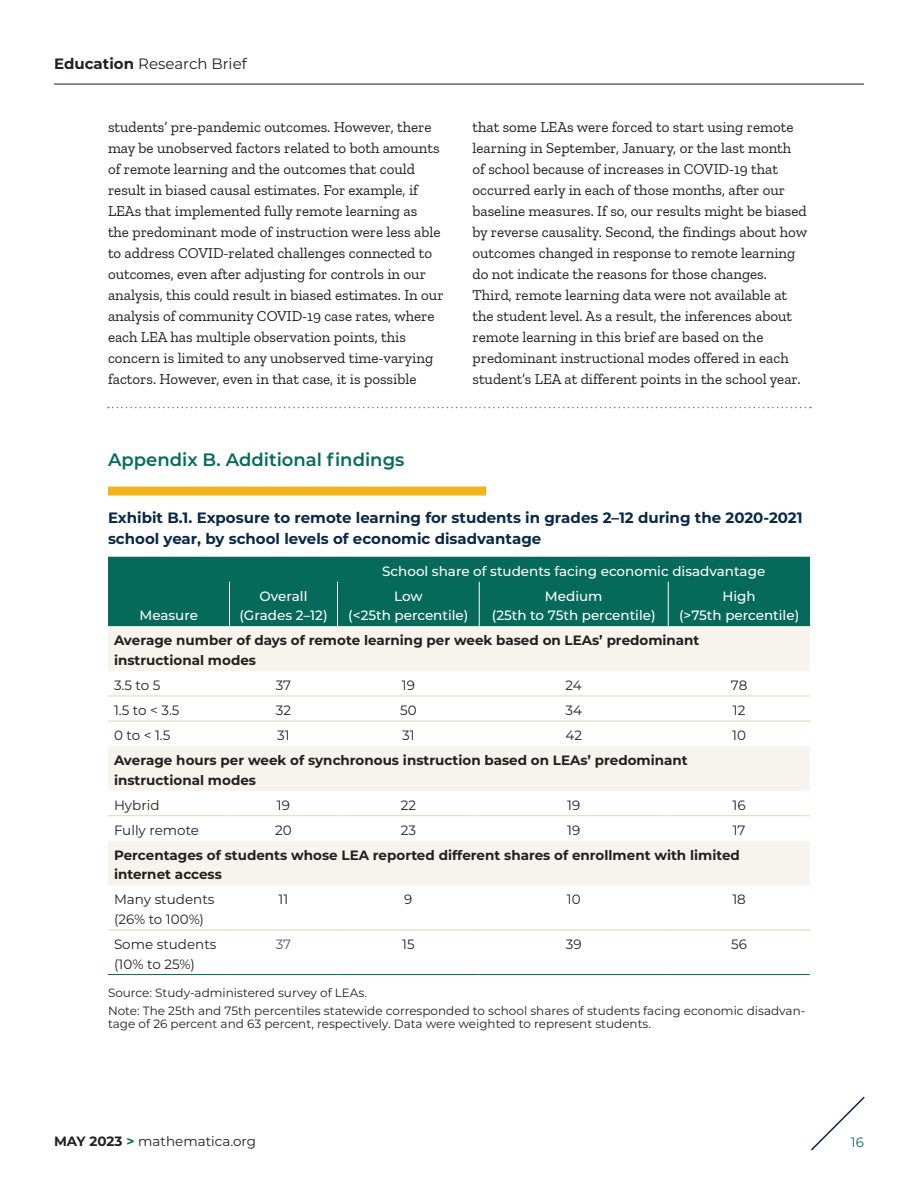
<style>
.page{position:relative;width:918px;height:1188px;background:#fff}
.page>*{position:absolute;margin:0;border:0;box-sizing:border-box;transform-origin:0 0}
.t1{font:600 18px "Montserrat";color:#046b5c}
.t2{font:15px/21px "Zilla Slab";color:#231f20}
.t3{font:700 15px/21px "Montserrat";color:#082848}
.t4{font:15px "Montserrat";color:#231f20}
.t5{font:700 13.5px/19.5px "Montserrat";color:#231f20}
.t6{font:13.5px/19.5px "Montserrat";color:#231f20}
.t7{font:500 13.5px/19.5px "Montserrat";color:#fff;text-align:center}
.t8{font:13.5px "Montserrat";color:#066a5b}
.t9{font:13.5px "Montserrat";color:#57585a}
.t10{font:12px/18px "Montserrat";color:#231f20}
.s1{font-weight:700}
.s2{font-weight:700;color:#066a5b}
</style>
<div class="page">
<svg style="left:811px;top:1096px;width:54px;height:55px"></svg>
<hr style="left:54px;top:84px;width:810px;height:1px;background:#231f20">
<div style="left:108px;top:557px;width:702px;height:69px;background:#066a5b"></div>
<svg style="left:108px;top:626px;width:702px;height:259px;fill:#f7f4ed"></svg>
<hr style="left:229px;top:582px;width:1px;height:44px;background:#fff">
<hr style="left:337px;top:582px;width:1px;height:44px;background:#fff">
<hr style="left:479px;top:582px;width:1px;height:44px;background:#fff">
<hr style="left:668px;top:582px;width:1px;height:44px;background:#fff">
<hr style="left:108px;top:696px;width:122px;height:1px;background:#dfd3b4">
<hr style="left:230px;top:696px;width:108px;height:1px;background:#dfd3b4">
<hr style="left:338px;top:696px;width:141px;height:1px;background:#dfd3b4">
<hr style="left:479px;top:696px;width:189px;height:1px;background:#dfd3b4">
<hr style="left:668px;top:696px;width:142px;height:1px;background:#dfd3b4">
<hr style="left:108px;top:721px;width:122px;height:1px;background:#dfd3b4">
<hr style="left:230px;top:721px;width:108px;height:1px;background:#dfd3b4">
<hr style="left:338px;top:721px;width:141px;height:1px;background:#dfd3b4">
<hr style="left:479px;top:721px;width:189px;height:1px;background:#dfd3b4">
<hr style="left:668px;top:721px;width:142px;height:1px;background:#dfd3b4">
<hr style="left:108px;top:815px;width:122px;height:1px;background:#dfd3b4">
<hr style="left:230px;top:815px;width:108px;height:1px;background:#dfd3b4">
<hr style="left:338px;top:815px;width:141px;height:1px;background:#dfd3b4">
<hr style="left:479px;top:815px;width:189px;height:1px;background:#dfd3b4">
<hr style="left:668px;top:815px;width:142px;height:1px;background:#dfd3b4">
<hr style="left:108px;top:930px;width:122px;height:1px;background:#dfd3b4">
<hr style="left:230px;top:930px;width:108px;height:1px;background:#dfd3b4">
<hr style="left:338px;top:930px;width:141px;height:1px;background:#dfd3b4">
<hr style="left:479px;top:930px;width:189px;height:1px;background:#dfd3b4">
<hr style="left:668px;top:930px;width:142px;height:1px;background:#dfd3b4">
<hr style="left:108px;top:974px;width:122px;height:1px;background:#066a5b">
<hr style="left:230px;top:974px;width:108px;height:1px;background:#066a5b">
<hr style="left:338px;top:974px;width:141px;height:1px;background:#066a5b">
<hr style="left:479px;top:974px;width:189px;height:1px;background:#066a5b">
<hr style="left:668px;top:974px;width:142px;height:1px;background:#066a5b">
<div style="left:108px;top:487px;width:378px;height:9px;background:#f1b41c"></div>
<svg style="left:108px;top:407px;width:703px;height:1px"></svg>
<p class="t4" style="left:54px;top:53px;width:194px"><span class="s1">Education</span> Research Brief</p>
<p class="t2" style="left:108px;top:116px;width:337px">students’ pre-pandemic outcomes. However, there may be unobserved factors related to both amounts of remote learning and the outcomes that could result in biased causal estimates. For example, if LEAs that implemented fully remote learning as<br>the predominant mode of instruction were less able to address COVID-related challenges connected to outcomes, even after adjusting for controls in our analysis, this could result in biased estimates. In our analysis of community COVID-19 case rates, where each LEA has multiple observation points, this concern is limited to any unobserved time-varying factors. However, even in that case, it is possible</p>
<p class="t2" style="left:472px;top:116px;width:336px">that some LEAs were forced to start using remote learning in September, January, or the last month of school because of increases in COVID-19 that occurred early in each of those months, after our baseline measures. If so, our results might be biased by reverse causality. Second, the findings about how outcomes changed in response to remote learning do not indicate the reasons for those changes.<br>Third, remote learning data were not available at the student level. As a result, the inferences about remote learning in this brief are based on the predominant instructional modes offered in each student’s LEA at different points in the school year.</p>
<h2 class="t1" style="left:108px;top:446px;width:298px">Appendix B. Additional findings</h2>
<p class="t3" style="left:108px;top:506px;width:696px">Exhibit B.1. Exposure to remote learning for students in grades 2–12 during the 2020-2021 school year, by school levels of economic disadvantage</p>
<p class="t7" style="left:382px;top:561px;width:385px">School share of students facing economic disadvantage</p>
<p class="t7" style="left:239px;top:586px;width:90px">Overall (Grades 2–12)</p>
<p class="t7" style="left:348px;top:586px;width:122px">Low<br>(&lt;25th percentile)</p>
<p class="t7" style="left:492px;top:586px;width:165px">Medium<br>(25th to 75th percentile)</p>
<p class="t7" style="left:679px;top:586px;width:122px">High<br>(&gt;75th percentile)</p>
<p class="t5" style="left:114px;top:630px;width:587px">Average number of days of remote learning per week based on LEAs’ predominant instructional modes</p>
<p class="t6" style="left:114px;top:675px;width:48px">3.5 to 5</p>
<p class="t6" style="left:276px;top:675px;width:17px">37</p>
<p class="t6" style="left:402px;top:675px;width:15px">19</p>
<p class="t6" style="left:566px;top:675px;width:18px">24</p>
<p class="t6" style="left:731px;top:675px;width:18px">78</p>
<p class="t6" style="left:114px;top:700px;width:67px">1.5 to &lt; 3.5</p>
<p class="t6" style="left:276px;top:700px;width:17px">32</p>
<p class="t6" style="left:400px;top:700px;width:18px">50</p>
<p class="t6" style="left:565px;top:700px;width:18px">34</p>
<p class="t6" style="left:733px;top:700px;width:14px">12</p>
<p class="t6" style="left:114px;top:725px;width:58px">0 to &lt; 1.5</p>
<p class="t6" style="left:277px;top:725px;width:14px">31</p>
<p class="t6" style="left:402px;top:725px;width:14px">31</p>
<p class="t6" style="left:565px;top:725px;width:18px">42</p>
<p class="t6" style="left:732px;top:725px;width:15px">10</p>
<p class="t5" style="left:114px;top:750px;width:575px">Average hours per week of synchronous instruction based on LEAs’ predominant instructional modes</p>
<p class="t6" style="left:114px;top:795px;width:47px">Hybrid</p>
<p class="t6" style="left:277px;top:795px;width:15px">19</p>
<p class="t6" style="left:401px;top:795px;width:17px">22</p>
<p class="t6" style="left:567px;top:795px;width:15px">19</p>
<p class="t6" style="left:733px;top:795px;width:15px">16</p>
<p class="t6" style="left:114px;top:820px;width:87px">Fully remote</p>
<p class="t6" style="left:275px;top:820px;width:18px">20</p>
<p class="t6" style="left:401px;top:820px;width:17px">23</p>
<p class="t6" style="left:567px;top:820px;width:15px">19</p>
<p class="t6" style="left:733px;top:820px;width:14px">17</p>
<p class="t5" style="left:114px;top:845px;width:627px">Percentages of students whose LEA reported different shares of enrollment with limited internet access</p>
<p class="t6" style="left:114px;top:889px;width:102px">Many students (26% to 100%)</p>
<p class="t6" style="left:279px;top:889px;width:11px">11</p>
<p class="t6" style="left:404px;top:889px;width:10px">9</p>
<p class="t6" style="left:567px;top:889px;width:15px">10</p>
<p class="t6" style="left:732px;top:889px;width:15px">18</p>
<p class="t6" style="left:114px;top:934px;width:104px">Some students (10% to 25%)</p>
<p class="t9" style="left:276px;top:935px;width:17px">37</p>
<p class="t6" style="left:402px;top:934px;width:14px">15</p>
<p class="t6" style="left:566px;top:934px;width:17px">39</p>
<p class="t6" style="left:731px;top:934px;width:17px">56</p>
<p class="t10" style="left:108px;top:983px;width:699px">Source: Study-administered survey of LEAs.<br>Note: The 25th and 75th percentiles statewide corresponded to school shares of students facing economic disadvan-</p>
<p class="t10" style="left:108px;top:1015px;width:545px">tage of 26 percent and 63 percent, respectively. Data were weighted to represent students.</p>
<p class="t7" style="left:139px;top:605px;width:60px">Measure</p>
<p class="t6" style="left:54px;top:1131px;width:203px"><span class="s1">MAY 2023</span> <span class="s2">&gt;</span> mathematica.org</p>
<p class="t8" style="left:851px;top:1133px;width:15px">16</p>
</div>
